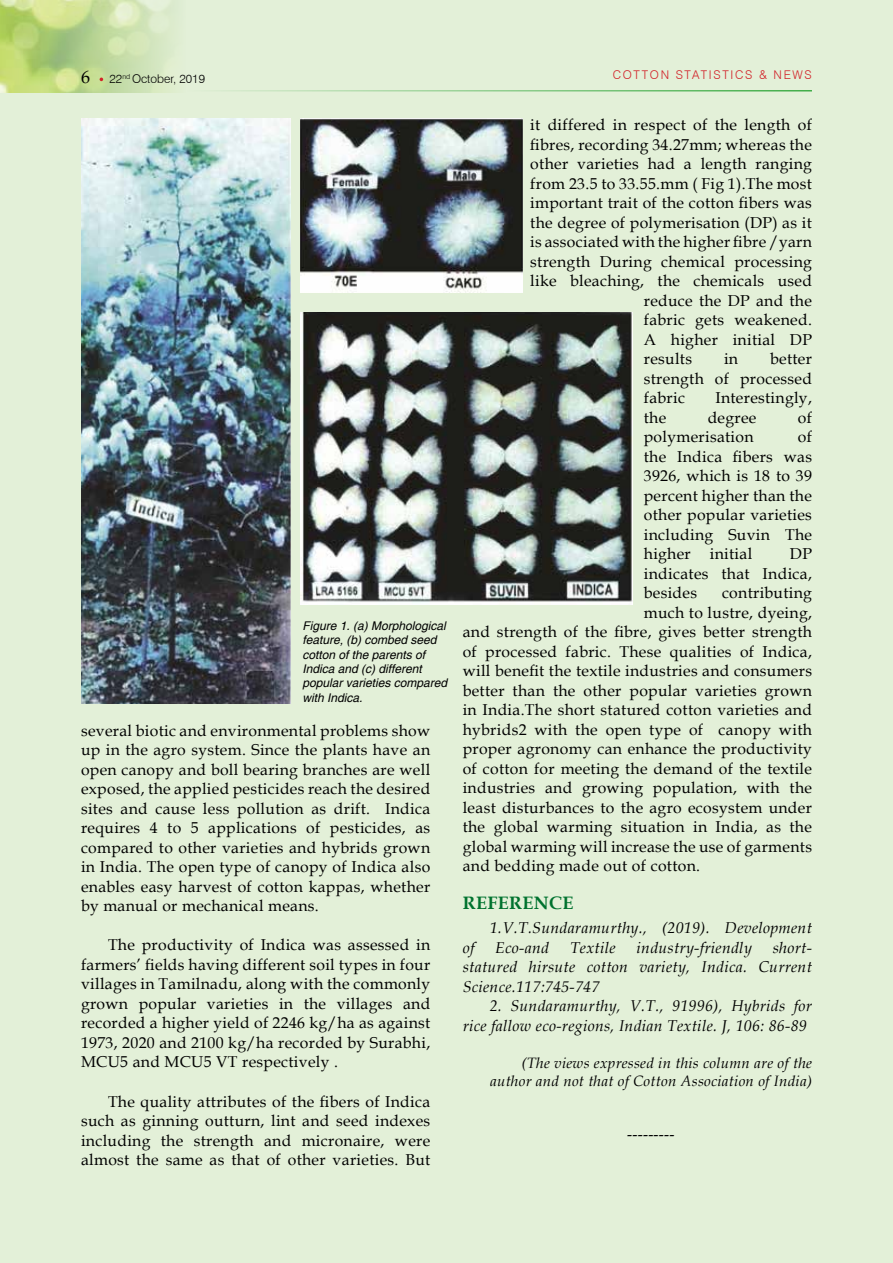
<style>
.page{position:relative;width:893px;height:1263px;background:#e3f0d8}
.page>*{position:absolute;margin:0;border:0;box-sizing:border-box;transform-origin:0 0}
.t1{font:700 18px "Book Antiqua";letter-spacing:.02em;color:#00722e}
.t2{font:18px "Book Antiqua";color:#000}
.t3{font:15.75px/19.5px "Book Antiqua";letter-spacing:.02em;color:#000;text-align:justify}
.t4{font:italic 15.75px/19.5px "Book Antiqua";letter-spacing:.02em;color:#000;text-align:justify}
.t5{font:italic 15px/18px "Book Antiqua";letter-spacing:.02em;color:#000;text-align:right}
.t6{font:15px "Book Antiqua";color:#000}
.t7{font:italic 12px/14.4px "Helvetica";color:#000}
.t8{font:300 12px "Swiss 721 BT";letter-spacing:.14em;color:#d2232a}
.t9{font:300 12px "Swiss 721 BT";color:#000}
</style>
<div class="page">
<img style="left:0;top:0;width:175px;height:93px">
<hr style="left:186px;top:90px;width:626px;height:2px;background:#41ad49">
<img style="left:81px;top:119px;width:209px;height:585px">
<img style="left:301px;top:313px;width:332px;height:292px">
<img style="left:301px;top:119px;width:222px;height:174px">
<p class="t2" style="left:81px;top:64px;width:10px">6</p>
<p class="t8" style="left:613px;top:67px;width:132px">COTTON STATISTICS</p>
<p class="t8" style="left:759px;top:67px;width:53px">&amp; N EWS</p>
<p class="t9" style="left:110px;top:71px;width:97px">22<sup>ND</sup> OCTOBER, 2019</p>
<p class="t7" style="left:302px;top:619px;width:146px">Figure 1. (a) Morphological feature, (b) combed seed cotton of the parents of<br>Indica and (c) different popular varieties compared with Indica.</p>
<p class="t3" style="left:81px;top:720px;width:351px">several biotic and environmental problems show up in the agro system. Since the plants have an open canopy and boll bearing branches are well exposed, the applied pesticides reach the desired sites and cause less pollution as drift. Indica requires 4 to 5 applications of pesticides, as compared to other varieties and hybrids grown in India. The open type of canopy of Indica also enables easy harvest of cotton kappas, whether by manual or mechanical means.</p>
<p class="t3" style="left:81px;top:935px;width:351px;text-indent:27px">The productivity of Indica was assessed in farmers’ fields having different soil types in four villages in Tamilnadu, along with the commonly grown popular varieties in the villages and recorded a higher yield of 2246 kg/ha as against 1973, 2020 and 2100 kg/ha recorded by Surabhi, MCU5 and MCU5 VT respectively .</p>
<p class="t3" style="left:81px;top:1091px;width:351px;text-indent:27px">The quality attributes of the fibers of Indica such as ginning outturn, lint and seed indexes including the strength and micronaire, were almost the same as that of other varieties. But</p>
<p class="t3" style="left:530px;top:115px;width:283px">it differed in respect of the length of</p>
<p class="t3" style="left:530px;top:134px;width:283px">fibres, recording 34.27mm; whereas the</p>
<p class="t3" style="left:530px;top:154px;width:283px">other varieties had a length ranging</p>
<p class="t3" style="left:530px;top:173px;width:283px">from 23.5 to 33.55.mm ( Fig 1).The most</p>
<p class="t3" style="left:530px;top:193px;width:283px">important trait of the cotton fibers was</p>
<p class="t3" style="left:530px;top:212px;width:283px">the degree of polymerisation (DP) as it</p>
<p class="t3" style="left:530px;top:232px;width:283px">is associated with the higher fibre /yarn</p>
<p class="t3" style="left:530px;top:251px;width:283px">strength During chemical processing</p>
<p class="t3" style="left:530px;top:271px;width:283px">like bleaching, the chemicals used</p>
<p class="t3" style="left:644px;top:290px;width:170px">reduce the DP and the</p>
<p class="t3" style="left:644px;top:310px;width:170px">fabric gets weakened.</p>
<p class="t3" style="left:644px;top:329px;width:170px">A higher initial DP</p>
<p class="t3" style="left:644px;top:349px;width:50px">results</p>
<p class="t3" style="left:724px;top:349px;width:16px">in</p>
<p class="t3" style="left:644px;top:349px;width:170px;text-indent:126px">better strength of processed fabric</p>
<p class="t3" style="left:715px;top:388px;width:98px">Interestingly,</p>
<p class="t3" style="left:644px;top:407px;width:24px">the</p>
<p class="t3" style="left:708px;top:407px;width:50px">degree</p>
<p class="t3" style="left:798px;top:407px;width:16px">of</p>
<p class="t3" style="left:644px;top:427px;width:111px">polymerisation</p>
<p class="t3" style="left:644px;top:427px;width:170px;text-indent:154px">of the Indica fibers was 3926, which is 18 to 39 percent higher than the other popular varieties including Suvin The higher initial</p>
<p class="t3" style="left:644px;top:544px;width:170px;text-indent:146px">DP indicates that Indica, besides</p>
<p class="t3" style="left:722px;top:583px;width:92px">contributing</p>
<p class="t3" style="left:644px;top:602px;width:170px">much to lustre, dyeing,</p>
<p class="t3" style="left:463px;top:622px;width:351px">and strength of the fibre, gives better strength</p>
<p class="t3" style="left:463px;top:641px;width:351px">of processed fabric. These qualities of Indica,</p>
<p class="t3" style="left:463px;top:661px;width:351px">will benefit the textile industries and consumers</p>
<p class="t3" style="left:463px;top:680px;width:351px">better than the other popular varieties grown</p>
<p class="t3" style="left:463px;top:700px;width:351px">in India.The short statured cotton varieties and</p>
<p class="t3" style="left:463px;top:719px;width:351px">hybrids2 with the open type of canopy with</p>
<p class="t3" style="left:463px;top:739px;width:351px">proper agronomy can enhance the productivity</p>
<p class="t3" style="left:463px;top:758px;width:351px">of cotton for meeting the demand of the textile</p>
<p class="t3" style="left:463px;top:778px;width:351px">industries and growing population, with the</p>
<p class="t3" style="left:463px;top:797px;width:351px">least disturbances to the agro ecosystem under</p>
<p class="t3" style="left:463px;top:817px;width:351px">the global warming situation in India, as the</p>
<p class="t3" style="left:463px;top:836px;width:351px">global warming will increase the use of garments</p>
<p class="t3" style="left:463px;top:856px;width:239px">and bedding made out of cotton.</p>
<p class="t1" style="left:463px;top:890px;width:112px">REFERENCE</p>
<p class="t4" style="left:490px;top:918px;width:324px">1.V.T.Sundaramurthy., (2019). Development</p>
<p class="t4" style="left:463px;top:937px;width:13px">of</p>
<p class="t4" style="left:495px;top:937px;width:55px">Eco-and</p>
<p class="t4" style="left:570px;top:937px;width:47px">Textile</p>
<p class="t4" style="left:637px;top:937px;width:117px">industry-friendly</p>
<p class="t4" style="left:463px;top:937px;width:351px;text-indent:310px">short&shy;statured hirsute cotton variety, Indica. Current Science.117:745-747</p>
<p class="t4" style="left:463px;top:996px;width:351px;text-indent:27px">2. Sundaramurthy, V.T., 91996), Hybrids for rice fallow eco-regions, Indian Textile. J, 106: 86-89</p>
<p class="t5" style="left:490px;top:1054px;width:323px">(The views expressed in this column are of the author and not that of Cotton Association of India)</p>
<p class="t6" style="left:627px;top:1123px;width:49px">---------</p>
</div>
